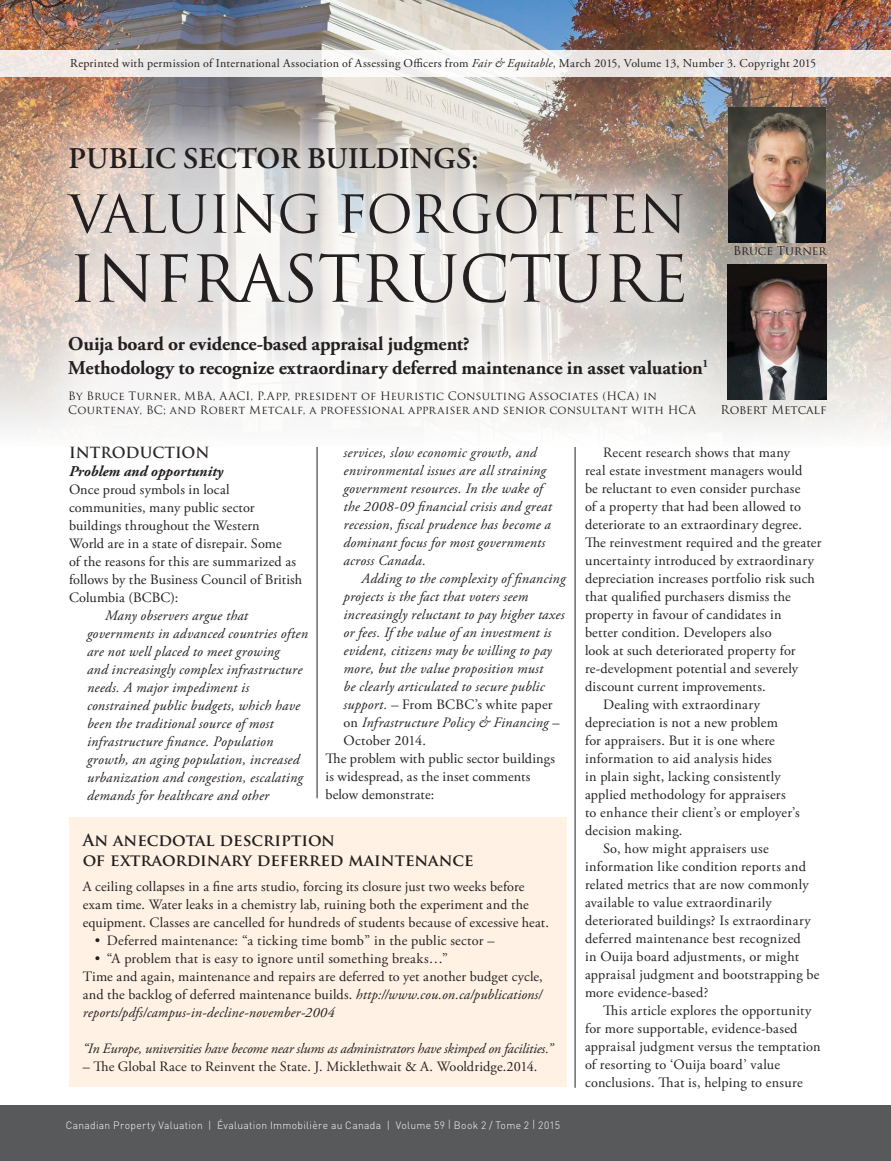
<style>
.page{position:relative;width:891px;height:1161px;background:#fff}
.page>*{position:absolute;margin:0;border:0;box-sizing:border-box;transform-origin:0 0}
.Main_Headline{font:63px "Trajan Pro";letter-spacing:-.01em;color:#231f20}
.Main_Headline-2{font:51px "Trajan Pro";letter-spacing:-.01em;color:#231f20}
.Main_Headline-3{font:600 30px "Adobe Garamond Pro";letter-spacing:.005em;color:#231f20}
.Headline{font:700 19.5px/24px "Adobe Garamond Pro";letter-spacing:-.005em;color:#231f20}
.Sub-Head{font:700 16.5px/19.5px "Trajan Pro";color:#231f20}
.Sub-Head-2{font:italic 700 15px "Adobe Garamond Pro";color:#231f20}
.Sub-Head-3{font:700 15px "Trajan Pro";color:#231f20}
.BT{font:14.25px/18px "Adobe Garamond Pro";letter-spacing:.015em;color:#231f20}
.BT-2{font:italic 14.25px/18px "Adobe Garamond Pro";letter-spacing:.02em;color:#231f20}
.BT_1{font:14.25px/18px "Adobe Garamond Pro";letter-spacing:.01em;color:#231f20}
.BT_Hang{font:14.25px "Adobe Garamond Pro";letter-spacing:.02em;color:#231f20}
.BT_1-2{font:italic 14.25px "Adobe Garamond Pro";letter-spacing:-.01em;color:#231f20}
.BT-3{font:12px "Adobe Garamond Pro";letter-spacing:.025em;color:#231f20}
.By-Line{font:12px "Trajan Pro";color:#231f20}
.By-Line-2{font:11.25px/14.2px "Trajan Pro";letter-spacing:.015em;color:#231f20}
.t1{font:300 10.5px "DIN";letter-spacing:.03em;color:#fff}
.s1{font-style:italic}
.s2{font-style:normal}
</style>
<div class="page">
<img style="left:0;top:0;width:891px;height:431px">
<div style="left:69px;top:817px;width:497px;height:270px;background:#fff2e4"></div>
<div style="left:19px;top:97px;width:736px;height:368px;background:#fff;opacity:.75"></div>
<img style="left:728px;top:265px;width:98px;height:135px">
<img style="left:729px;top:107px;width:96px;height:136px">
<hr style="left:575px;top:447px;width:1px;height:641px;background:#231f20">
<hr style="left:317px;top:447px;width:1px;height:351px;background:#231f20">
<svg style="left:0;top:50px;width:891px;height:27px;fill:#efeae8"></svg>
<div style="left:0;top:1106px;width:891px;height:55px;background:#58595b"></div>
<p class="BT-3" style="left:70px;top:56px;width:747px">Reprinted with permission of International Association of Assessing Officers from <span class="s1">Fair &amp; Equitable</span>, March 2015, Volume 13, Number 3. Copyright 2015</p>
<p class="Main_Headline-3" style="left:68px;top:141px;width:412px">PUBLIC SECTOR BUILDINGS:</p>
<p class="Main_Headline-2" style="left:68px;top:182px;width:620px">VALUING FORGOTTEN</p>
<p class="Main_Headline" style="left:68px;top:239px;width:622px">INFRASTRUCTURE</p>
<p class="Headline" style="left:68px;top:332px;width:642px">Ouija board or evidence-based appraisal judgment?<br>Methodology to recognize extraordinary deferred maintenance in asset valuation<sup>1</sup></p>
<p class="By-Line-2" style="left:68px;top:389px;width:629px">By Bruce Turner, MBA, AACI, P.App, president of Heuristic Consulting Associates (HCA) in<br>Courtenay, BC; and Robert Metcalf, a professional appraiser and senior consultant with HCA</p>
<p class="By-Line" style="left:733px;top:243px;width:95px">Bruce Turner</p>
<p class="By-Line" style="left:720px;top:402px;width:108px">Robert Metcalf</p>
<p class="Sub-Head-3" style="left:69px;top:443px;width:142px">INTRODUCTION</p>
<p class="Sub-Head-2" style="left:69px;top:463px;width:156px">Problem and opportunity</p>
<p class="BT_1" style="left:69px;top:481px;width:235px">Once proud symbols in local communities, many public sector buildings throughout the Western<br>World are in a state of disrepair. Some<br>of the reasons for this are summarized as follows by the Business Council of British Columbia (BCBC):</p>
<p class="BT-2" style="left:87px;top:607px;width:222px;text-indent:18px">Many observers argue that governments in advanced countries often are not well placed to meet growing<br>and increasingly complex infrastructure needs. A major impediment is constrained public budgets, which have been the traditional source of most infrastructure finance. Population growth, an aging population, increased urbanization and congestion, escalating demands for healthcare and other</p>
<p class="BT-2" style="left:344px;top:444px;width:210px">services, slow economic growth, and environmental issues are all straining government resources. In the wake of the 2008-09 financial crisis and great recession, fiscal prudence has become a dominant focus for most governments across Canada.</p>
<p class="BT-2" style="left:344px;top:570px;width:224px;text-indent:18px">Adding to the complexity of financing projects is the fact that voters seem increasingly reluctant to pay higher taxes or fees. If the value of an investment is evident, citizens may be willing to pay more, but the value proposition must<br>be clearly articulated to secure public support. – <span class="s2">From BCBC’s white paper on</span> Infrastructure Policy &amp; Financing <span class="s2">– October 2014.</span></p>
<p class="BT_1" style="left:326px;top:750px;width:231px">The problem with public sector buildings is widespread, as the inset comments below demonstrate:</p>
<p class="Sub-Head" style="left:83px;top:831px;width:392px">An anecdotal description<br>of extraordinary deferred maintenance</p>
<p class="BT_1" style="left:83px;top:878px;width:468px">A ceiling collapses in a fine arts studio, forcing its closure just two weeks before exam time. Water leaks in a chemistry lab, ruining both the experiment and the equipment. Classes are cancelled for hundreds of students because of excessive heat.</p>
<p class="BT_Hang" style="left:95px;top:932px;width:401px">• Deferred maintenance: “a ticking time bomb” in the public sector –</p>
<p class="BT_Hang" style="left:95px;top:950px;width:354px">• “A problem that is easy to ignore until something breaks…”</p>
<p class="BT_1" style="left:83px;top:968px;width:462px;text-align:justify">Time and again, maintenance and repairs are deferred to yet another budget cycle, and the backlog of deferred maintenance builds. <span class="s1">http://www.cou.on.ca/publications/ reports/pdfs/campus-in-decline-november-2004</span></p>
<p class="BT_1-2" style="left:83px;top:1040px;width:472px">“In Europe, universities have become near slums as administrators have skimped on facilities.”</p>
<p class="BT_1" style="left:83px;top:1058px;width:456px">– The Global Race to Reinvent the State. J. Micklethwait &amp; A. Wooldridge.2014.</p>
<p class="t1" style="left:66px;top:1119px;width:496px">Canadian Property Valuation | Évaluation Immobilière au Canada | Volume 59 | Book 2 / Tome 2 | 2015</p>
<p class="BT" style="left:585px;top:444px;width:238px;text-indent:18px">Recent research shows that many<br>real estate investment managers would<br>be reluctant to even consider purchase<br>of a property that had been allowed to deteriorate to an extraordinary degree.<br>The reinvestment required and the greater uncertainty introduced by extraordinary depreciation increases portfolio risk such that qualified purchasers dismiss the property in favour of candidates in<br>better condition. Developers also<br>look at such deteriorated property for re-development potential and severely discount current improvements.</p>
<p class="BT" style="left:585px;top:696px;width:216px;text-indent:18px">Dealing with extraordinary depreciation is not a new problem<br>for appraisers. But it is one where information to aid analysis hides<br>in plain sight, lacking consistently applied methodology for appraisers to enhance their client’s or employer’s decision making.</p>
<p class="BT" style="left:585px;top:840px;width:236px;text-indent:18px">So, how might appraisers use information like condition reports and related metrics that are now commonly available to value extraordinarily deteriorated buildings? Is extraordinary deferred maintenance best recognized<br>in Ouija board adjustments, or might appraisal judgment and bootstrapping be more evidence-based?</p>
<p class="BT" style="left:585px;top:1002px;width:237px;text-indent:18px">This article explores the opportunity for more supportable, evidence-based appraisal judgment versus the temptation of resorting to ‘Ouija board’ value conclusions. That is, helping to ensure</p>
</div>
